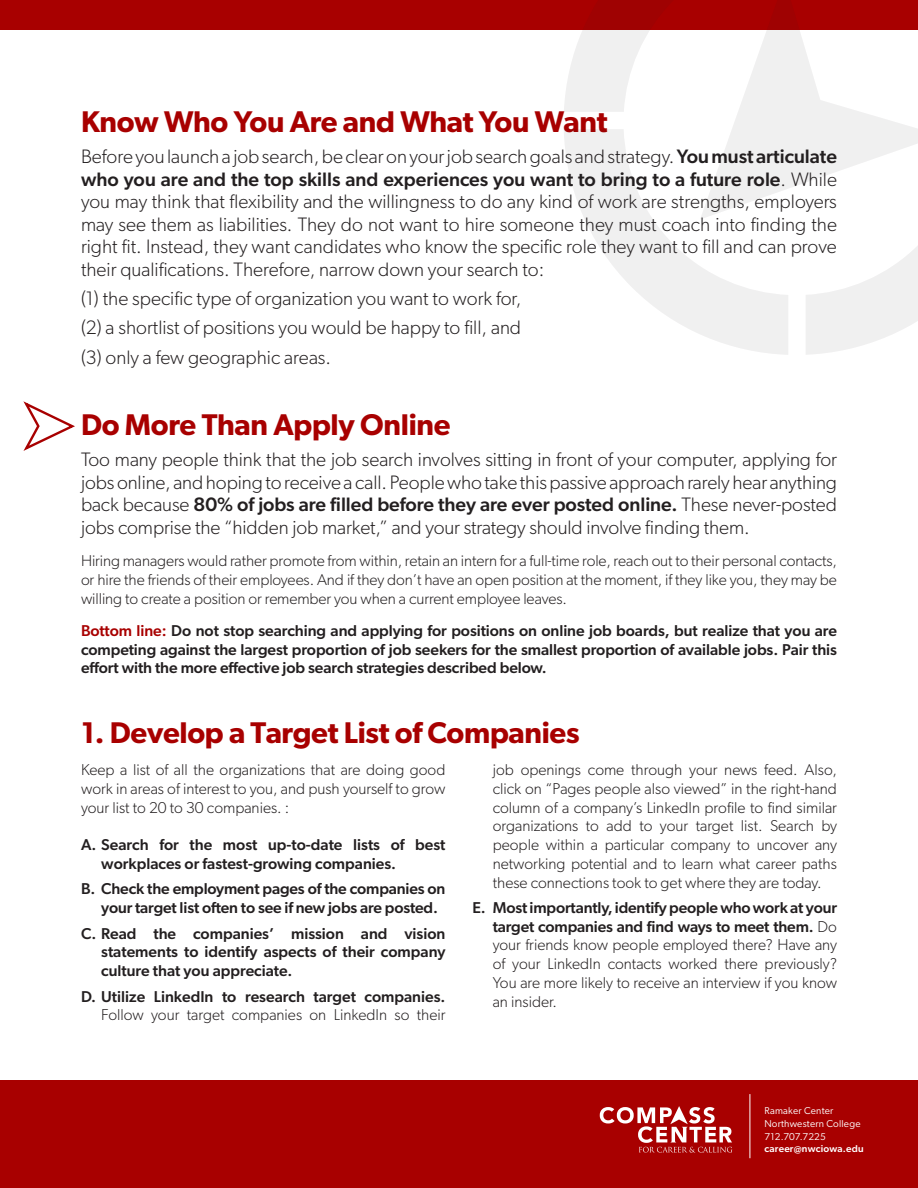
<style>
.page{position:relative;width:918px;height:1188px;background:#fff}
.page>*{position:absolute;margin:0;border:0;box-sizing:border-box;transform-origin:0 0}
.t1{font:600 30px "Gibson";letter-spacing:-.01em;color:#a80000}
.t2{font:300 19.5px/22.5px "Gibson";color:#231f20;text-align:justify}
.t3{font:300 15.75px/18.8px "Gibson";color:#231f20;text-align:justify}
.t4{font:500 15.75px/18.8px "Gibson";color:#231f20}
.t5{font:10.05px/12.9px "Gibson";letter-spacing:.02em;color:#fff}
.t6{font:500 10.05px "Gibson";letter-spacing:.02em;color:#fff}
.s1{font-weight:500}
.s2{color:#a80000}
</style>
<div class="page">
<div style="left:0;top:0;width:918px;height:29px;background:#a80000"></div>
<div style="left:0;top:1080px;width:918px;height:108px;background:#a80000"></div>
<svg style="left:564px;top:29px;width:136px;height:83px"></svg>
<svg style="left:806px;top:246px;width:112px;height:109px"></svg>
<svg style="left:564px;top:129px;width:224px;height:226px"></svg>
<svg style="left:700px;top:29px;width:218px;height:191px"></svg>
<svg style="left:600px;top:1106px;width:132px;height:47px"></svg>
<hr style="left:750px;top:1094px;width:1px;height:64px;background:#fff">
<svg style="left:23px;top:401px;width:52px;height:50px"></svg>
<h1 class="t1" style="left:81px;top:104px;width:528px">Know Who You Are and What You Want</h1>
<p class="t2" style="left:81px;top:145px;width:758px">Before you launch a job search, be clear on your job search goals and strategy. <span class="s1">You must articulate who you are and the top skills and experiences you want to bring to a future role</span>. While you may think that flexibility and the willingness to do any kind of work are strengths, employers may see them as liabilities. They do not want to hire someone they must coach into finding the right fit. Instead, they want candidates who know the specific role they want to fill and can prove their qualifications. Therefore, narrow down your search to:</p>
<p class="t2" style="left:81px;top:284px;width:442px;line-height:29.2px">(1) the specific type of organization you want to work for, (2) a shortlist of positions you would be happy to fill, and (3) only a few geographic areas.</p>
<h1 class="t1" style="left:81px;top:407px;width:371px">Do More Than Apply Online</h1>
<p class="t2" style="left:81px;top:448px;width:758px">Too many people think that the job search involves sitting in front of your computer, applying for jobs online, and hoping to receive a call. People who take this passive approach rarely hear anything back because <span class="s1">80% of jobs are filled before they are ever posted online.</span> These never-posted jobs comprise the “hidden job market,” and your strategy should involve finding them.</p>
<p class="t3" style="left:81px;top:551px;width:758px">Hiring managers would rather promote from within, retain an intern for a full-time role, reach out to their personal contacts, or hire the friends of their employees. And if they don’t have an open position at the moment, if they like you, they may be willing to create a position or remember you when a current employee leaves.</p>
<p class="t4" style="left:81px;top:621px;width:758px;text-align:justify"><span class="s2">Bottom line:</span> Do not stop searching and applying for positions on online job boards, but realize that you are competing against the largest proportion of job seekers for the smallest proportion of available jobs. Pair this effort with the more effective job search strategies described below.</p>
<h1 class="t1" style="left:81px;top:715px;width:500px">1. Develop a Target List of Companies</h1>
<p class="t3" style="left:81px;top:760px;width:366px">Keep a list of all the organizations that are doing good work in areas of interest to you, and push yourself to grow your list to 20 to 30 companies. :</p>
<p class="t4" style="left:101px;top:835px;width:346px;text-indent:-20px">A. Search for the most up-to-date lists of best workplaces or fastest-growing companies.</p>
<p class="t4" style="left:101px;top:879px;width:346px;text-indent:-20px">B. Check the employment pages of the companies on your target list often to see if new jobs are posted.</p>
<p class="t4" style="left:101px;top:923px;width:346px;text-align:justify;text-indent:-20px">C. Read the companies’ mission and vision statements to identify aspects of their company culture that you appreciate.</p>
<p class="t4" style="left:81px;top:986px;width:366px">D. Utilize LinkedIn to research target companies.</p>
<p class="t3" style="left:101px;top:1005px;width:346px">Follow your target companies on LinkedIn so their</p>
<p class="t3" style="left:493px;top:760px;width:346px">job openings come through your news feed. Also, click on “Pages people also viewed” in the right-hand column of a company’s LinkedIn profile to find similar organizations to add to your target list. Search by people within a particular company to uncover any networking potential and to learn what career paths these connections took to get where they are today.</p>
<p class="t3" style="left:493px;top:898px;width:346px;text-indent:-20px"><span class="s1">E. Most importantly, identify people who work at your target companies and find ways to meet them.</span> Do your friends know people employed there? Have any of your LinkedIn contacts worked there previously?<br>You are more likely to receive an interview if you know an insider.</p>
<p class="t5" style="left:764px;top:1104px;width:98px">Ramaker Center<br>Northwestern College<br>712.707.7225</p>
<p class="t6" style="left:764px;top:1143px;width:101px">career@nwciowa.edu</p>
</div>
